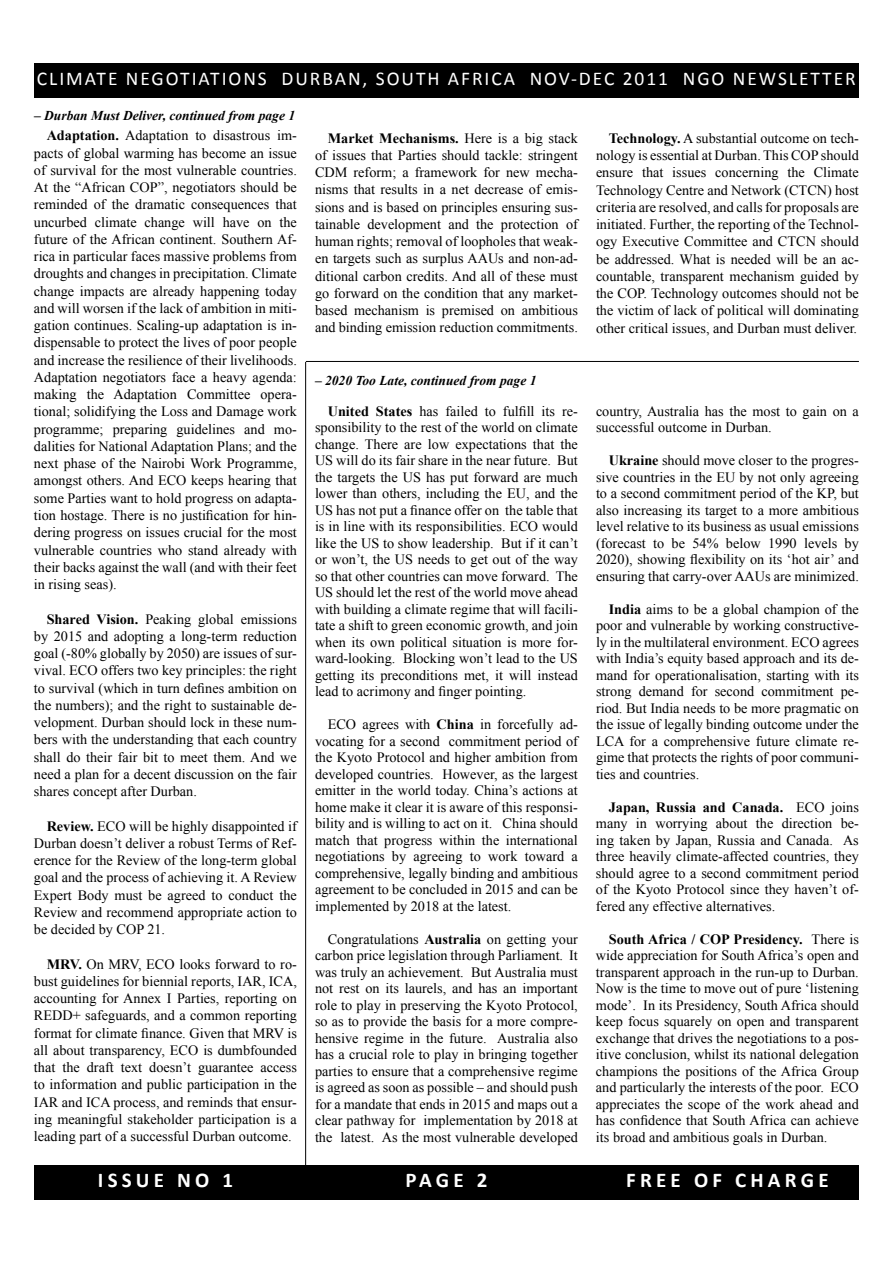
<style>
.page{position:relative;width:893px;height:1263px;background:#fff}
.page>*{position:absolute;margin:0;border:0;box-sizing:border-box;transform-origin:0 0}
.t1{font:700 21px "Calibri";letter-spacing:.2em;color:#fff}
.t2{font:19.5px "Calibri";letter-spacing:.1em;color:#fff}
.t3{font:14.25px/16.5px "Times New Roman";color:#000;text-align:justify}
.t4{font:italic 700 13.5px "Times New Roman";color:#000}
.s1{font-weight:700}
</style>
<div class="page">
<div style="left:34px;top:1165px;width:825px;height:34px;background:#000"></div>
<div style="left:34px;top:64px;width:825px;height:34px;background:#000"></div>
<hr style="left:305px;top:362px;width:1px;height:803px;background:#000">
<hr style="left:306px;top:361px;width:553px;height:1px;background:#000">
<h2 class="t2" style="left:37px;top:66px;width:820px">CLIMATE NEGOTIATIONS DURBAN, SOUTH AFRICA NOV-DEC 2011 NGO NEWSLETTER</h2>
<p class="t4" style="left:34px;top:106px;width:263px">– Durban Must Deliver, continued from page 1</p>
<p class="t3" style="left:34px;top:127px;width:264px;line-height:17.2px;text-indent:13px"><span class="s1">Adaptation.</span> Adaptation to disastrous im&shy;pacts of global warming has become an issue of survival for the most vulnerable countries.<br>At the “African COP”, negotiators should be reminded of the dramatic consequences that uncurbed climate change will have on the future of the African continent. Southern Af&shy;rica in particular faces massive problems from droughts and changes in precipitation. Climate change impacts are already happening today and will worsen if the lack of ambition in miti&shy;gation continues. Scaling-up adaptation is in&shy;dispensable to protect the lives of poor people and increase the resilience of their livelihoods.<br>Adaptation negotiators face a heavy agenda: making the Adaptation Committee opera&shy;tional; solidifying the Loss and Damage work programme; preparing guidelines and mo&shy;dalities for National Adaptation Plans; and the next phase of the Nairobi Work Programme, amongst others. And ECO keeps hearing that some Parties want to hold progress on adapta&shy;tion hostage. There is no justification for hin&shy;dering progress on issues crucial for the most vulnerable countries who stand already with their backs against the wall (and with their feet in rising seas).</p>
<p class="t3" style="left:34px;top:610px;width:264px;line-height:17.2px;text-indent:13px"><span class="s1">Shared Vision.</span> Peaking global emissions by 2015 and adopting a long-term reduction goal (-80% globally by 2050) are issues of sur&shy;vival. ECO offers two key principles: the right to survival (which in turn defines ambition on the numbers); and the right to sustainable de&shy;velopment. Durban should lock in these num&shy;bers with the understanding that each country shall do their fair bit to meet them. And we need a plan for a decent discussion on the fair shares concept after Durban.</p>
<p class="t3" style="left:34px;top:817px;width:264px;line-height:17.2px;text-indent:13px"><span class="s1">Review.</span> ECO will be highly disappointed if Durban doesn’t deliver a robust Terms of Ref&shy;erence for the Review of the long-term global goal and the process of achieving it. A Review Expert Body must be agreed to conduct the Review and recommend appropriate action to be decided by COP 21.</p>
<p class="t3" style="left:34px;top:955px;width:264px;line-height:17.2px;text-indent:13px"><span class="s1">MRV.</span> On MRV, ECO looks forward to ro&shy;bust guidelines for biennial reports, IAR, ICA, accounting for Annex I Parties, reporting on REDD+ safeguards, and a common reporting format for climate finance. Given that MRV is all about transparency, ECO is dumbfounded that the draft text doesn’t guarantee access to information and public participation in the IAR and ICA process, and reminds that ensur&shy;ing meaningful stakeholder participation is a leading part of a successful Durban outcome.</p>
<p class="t3" style="left:315px;top:129px;width:264px;line-height:17.2px;text-indent:13px"><span class="s1">Market Mechanisms.</span> Here is a big stack of issues that Parties should tackle: stringent CDM reform; a framework for new mecha&shy;nisms that results in a net decrease of emis&shy;sions and is based on principles ensuring sus&shy;tainable development and the protection of human rights; removal of loopholes that weak&shy;en targets such as surplus AAUs and non-ad&shy;ditional carbon credits. And all of these must go forward on the condition that any market&shy;based mechanism is premised on ambitious and binding emission reduction commitments.</p>
<p class="t4" style="left:315px;top:371px;width:223px">– 2020 Too Late, continued from page 1</p>
<p class="t3" style="left:315px;top:402px;width:264px;text-indent:13px"><span class="s1">United States</span> has failed to fulfill its re&shy;sponsibility to the rest of the world on climate change. There are low expectations that the US will do its fair share in the near future. But the targets the US has put forward are much lower than others, including the EU, and the US has not put a finance offer on the table that is in line with its responsibilities. ECO would like the US to show leadership. But if it can’t or won’t, the US needs to get out of the way so that other countries can move forward. The US should let the rest of the world move ahead with building a climate regime that will facili&shy;tate a shift to green economic growth, and join when its own political situation is more for&shy;ward-looking. Blocking won’t lead to the US getting its preconditions met, it will instead lead to acrimony and finger pointing.</p>
<p class="t3" style="left:315px;top:716px;width:264px;text-indent:13px">ECO agrees with <span class="s1">China</span> in forcefully ad&shy;vocating for a second commitment period of the Kyoto Protocol and higher ambition from developed countries. However, as the largest emitter in the world today. China’s actions at home make it clear it is aware of this responsi&shy;bility and is willing to act on it. China should match that progress within the international negotiations by agreeing to work toward a comprehensive, legally binding and ambitious agreement to be concluded in 2015 and can be implemented by 2018 at the latest.</p>
<p class="t3" style="left:315px;top:930px;width:264px;text-indent:13px">Congratulations <span class="s1">Australia</span> on getting your carbon price legislation through Parliament. It was truly an achievement. But Australia must not rest on its laurels, and has an important role to play in preserving the Kyoto Protocol, so as to provide the basis for a more compre&shy;hensive regime in the future. Australia also has a crucial role to play in bringing together parties to ensure that a comprehensive regime is agreed as soon as possible – and should push for a mandate that ends in 2015 and maps out a clear pathway for implementation by 2018 at the latest. As the most vulnerable developed</p>
<p class="t3" style="left:596px;top:129px;width:264px;line-height:17.2px;text-indent:13px"><span class="s1">Technology.</span> A substantial outcome on tech&shy;nology is essential at Durban. This COP should ensure that issues concerning the Climate Technology Centre and Network (CTCN) host criteria are resolved, and calls for proposals are initiated. Further, the reporting of the Technol&shy;ogy Executive Committee and CTCN should be addressed. What is needed will be an ac&shy;countable, transparent mechanism guided by the COP. Technology outcomes should not be the victim of lack of political will dominating other critical issues, and Durban must deliver.</p>
<p class="t3" style="left:596px;top:402px;width:264px">country, Australia has the most to gain on a successful outcome in Durban.</p>
<p class="t3" style="left:596px;top:452px;width:264px;text-indent:13px"><span class="s1">Ukraine</span> should move closer to the progres&shy;sive countries in the EU by not only agreeing to a second commitment period of the KP, but also increasing its target to a more ambitious level relative to its business as usual emissions (forecast to be 54% below 1990 levels by 2020), showing flexibility on its ‘hot air’ and ensuring that carry-over AAUs are minimized.</p>
<p class="t3" style="left:596px;top:601px;width:264px;text-indent:13px"><span class="s1">India</span> aims to be a global champion of the poor and vulnerable by working constructive&shy;ly in the multilateral environment. ECO agrees with India’s equity based approach and its de&shy;mand for operationalisation, starting with its strong demand for second commitment pe&shy;riod. But India needs to be more pragmatic on the issue of legally binding outcome under the LCA for a comprehensive future climate re&shy;gime that protects the rights of poor communi&shy;ties and countries.</p>
<p class="t3" style="left:596px;top:799px;width:264px;text-indent:13px"><span class="s1">Japan, Russia and Canada.</span> ECO joins many in worrying about the direction be&shy;ing taken by Japan, Russia and Canada. As three heavily climate-affected countries, they should agree to a second commitment period of the Kyoto Protocol since they haven’t of&shy;fered any effective alternatives.</p>
<p class="t3" style="left:596px;top:931px;width:264px;text-indent:13px"><span class="s1">South Africa / COP Presidency.</span> There is wide appreciation for South Africa’s open and transparent approach in the run-up to Durban.<br>Now is the time to move out of pure ‘listening mode’. In its Presidency, South Africa should keep focus squarely on open and transparent exchange that drives the negotiations to a pos&shy;itive conclusion, whilst its national delegation champions the positions of the Africa Group and particularly the interests of the poor. ECO appreciates the scope of the work ahead and has confidence that South Africa can achieve its broad and ambitious goals in Durban.</p>
<h1 class="t1" style="left:98px;top:1166px;width:137px">ISSUE NO 1</h1>
<h1 class="t1" style="left:405px;top:1166px;width:84px">PAGE 2</h1>
<h1 class="t1" style="left:626px;top:1166px;width:204px">FREE OF CHARGE</h1>
</div>
